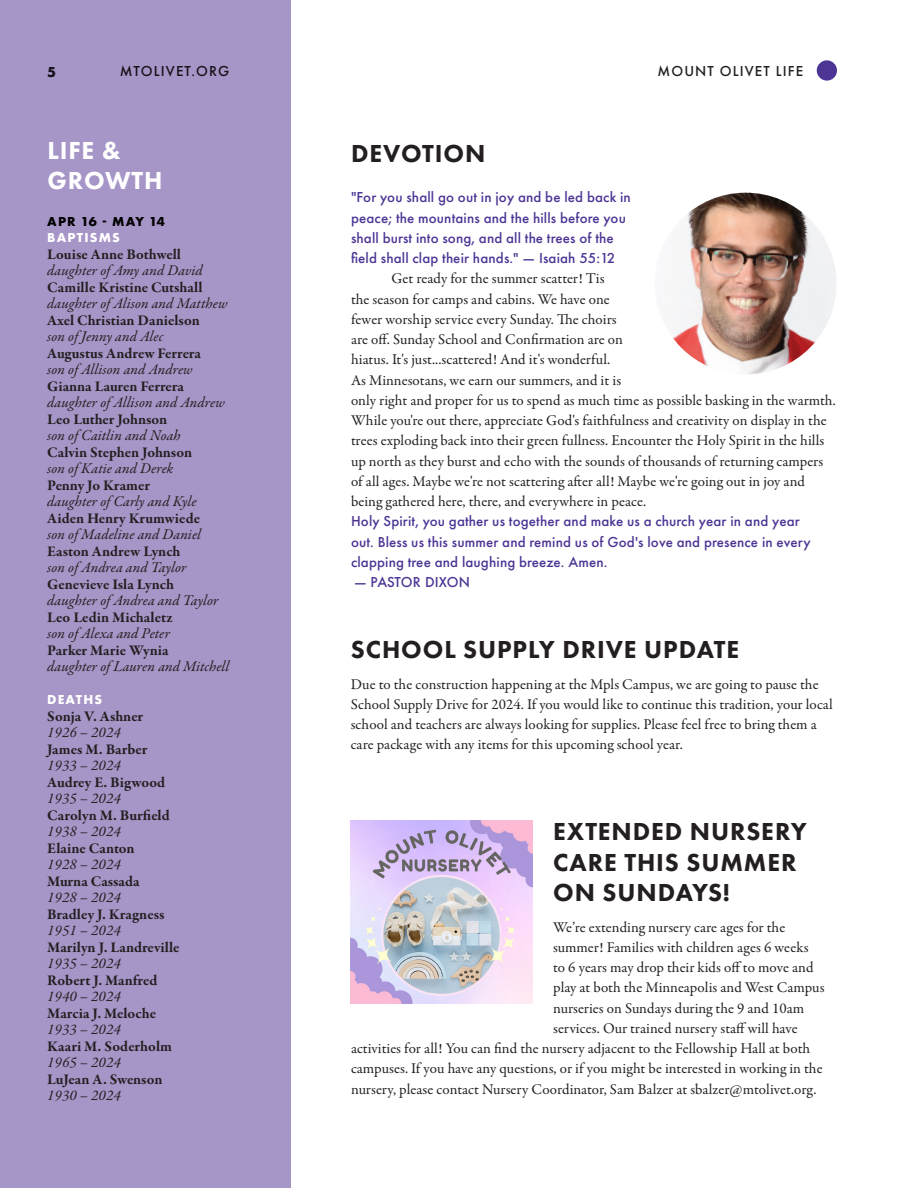
<style>
.page{position:relative;width:918px;height:1188px;background:#fff}
.page>*{position:absolute;margin:0;border:0;box-sizing:border-box;transform-origin:0 0}
.t1{font:800 25.5px/30.3px "Futura PT";letter-spacing:.035em;color:#231f20}
.t2{font:800 25.5px/30.3px "Futura PT";letter-spacing:.035em;color:#fff}
.t3{font:15px/20.2px "Garamond Premr Pro";letter-spacing:.005em;color:#231f20}
.t4{font:700 15px "Garamond Premr Pro";letter-spacing:.005em;color:#231f20}
.t5{font:italic 15px "Garamond Premr Pro";letter-spacing:.005em;color:#231f20}
.t6{font:500 15px/20.2px "Futura PT";letter-spacing:.01em;color:#4d3595}
.t7{font:500 15px "Futura PT";letter-spacing:.075em;color:#231f20}
.t8{font:500 15px "Futura PT";letter-spacing:-.01em;color:#4d3595}
.t9{font:700 15px "Futura PT";color:#231f20}
.t10{font:700 13.5px "Futura PT";letter-spacing:.085em;color:#fff}
.t11{font:700 13.5px "Futura PT";letter-spacing:.045em;color:#000}
</style>
<div class="page">
<div style="left:0;top:0;width:290px;height:1188px;background:#a695c7"></div>
<div style="left:817px;top:60px;width:20px;height:21px;background:#4d3595;border-radius:50%"></div>
<img style="left:655px;top:193px;width:182px;height:181px;border-radius:91px">
<img style="left:351px;top:821px;width:182px;height:182px">
<p class="t9" style="left:47px;top:62px;width:10px">5</p>
<p class="t7" style="left:120px;top:62px;width:111px">MTOLIVET.ORG</p>
<p class="t7" style="left:658px;top:62px;width:147px">MOUNT OLIVET LIFE</p>
<p class="t2" style="left:47px;top:135px;width:117px">LIFE &amp;<br>GROWTH</p>
<p class="t11" style="left:47px;top:213px;width:119px">APR 16 - MAY 14</p>
<p class="t10" style="left:47px;top:229px;width:74px">BAPTISMS</p>
<p class="t4" style="left:47px;top:245px;width:135px">Louise Anne Bothwell</p>
<p class="t5" style="left:47px;top:261px;width:157px">daughter of Amy and David</p>
<p class="t4" style="left:47px;top:278px;width:157px">Camille Kristine Cutshall</p>
<p class="t5" style="left:47px;top:294px;width:182px">daughter of Alison and Matthew</p>
<p class="t4" style="left:47px;top:311px;width:154px">Axel Christian Danielson</p>
<p class="t5" style="left:47px;top:327px;width:118px">son of Jenny and Alec</p>
<p class="t4" style="left:47px;top:344px;width:155px">Augustus Andrew Ferrera</p>
<p class="t5" style="left:47px;top:360px;width:147px">son of Allison and Andrew</p>
<p class="t4" style="left:47px;top:377px;width:138px">Gianna Lauren Ferrera</p>
<p class="t5" style="left:47px;top:393px;width:179px">daughter of Allison and Andrew</p>
<p class="t4" style="left:47px;top:410px;width:122px">Leo Luther Johnson</p>
<p class="t5" style="left:47px;top:426px;width:135px">son of Caitlin and Noah</p>
<p class="t4" style="left:47px;top:443px;width:146px">Calvin Stephen Johnson</p>
<p class="t5" style="left:47px;top:459px;width:128px">son of Katie and Derek</p>
<p class="t4" style="left:47px;top:476px;width:104px">Penny Jo Kramer</p>
<p class="t5" style="left:47px;top:492px;width:151px">daughter of Carly and Kyle</p>
<p class="t4" style="left:47px;top:509px;width:154px">Aiden Henry Krumwiede</p>
<p class="t5" style="left:47px;top:525px;width:155px">son of Madeline and Daniel</p>
<p class="t4" style="left:47px;top:542px;width:135px">Easton Andrew Lynch</p>
<p class="t5" style="left:47px;top:558px;width:141px">son of Andrea and Taylor</p>
<p class="t4" style="left:47px;top:575px;width:128px">Genevieve Isla Lynch</p>
<p class="t5" style="left:47px;top:591px;width:173px">daughter of Andrea and Taylor</p>
<p class="t4" style="left:47px;top:608px;width:127px">Leo Ledin Michaletz</p>
<p class="t5" style="left:47px;top:624px;width:124px">son of Alexa and Peter</p>
<p class="t4" style="left:47px;top:641px;width:123px">Parker Marie Wynia</p>
<p class="t5" style="left:47px;top:657px;width:184px">daughter of Lauren and Mitchell</p>
<p class="t10" style="left:47px;top:691px;width:56px">DEATHS</p>
<p class="t4" style="left:47px;top:707px;width:97px">Sonja V. Ashner</p>
<p class="t5" style="left:47px;top:723px;width:75px">1926 – 2024</p>
<p class="t4" style="left:47px;top:740px;width:102px">James M. Barber</p>
<p class="t5" style="left:47px;top:756px;width:75px">1933 – 2024</p>
<p class="t4" style="left:47px;top:773px;width:120px">Audrey E. Bigwood</p>
<p class="t5" style="left:47px;top:789px;width:75px">1935 – 2024</p>
<p class="t4" style="left:47px;top:806px;width:124px">Carolyn M. Burfield</p>
<p class="t5" style="left:47px;top:822px;width:75px">1938 – 2024</p>
<p class="t4" style="left:47px;top:839px;width:89px">Elaine Canton</p>
<p class="t5" style="left:47px;top:855px;width:75px">1928 – 2024</p>
<p class="t4" style="left:47px;top:872px;width:94px">Murna Cassada</p>
<p class="t5" style="left:47px;top:888px;width:75px">1928 – 2024</p>
<p class="t4" style="left:47px;top:905px;width:119px">Bradley J. Kragness</p>
<p class="t5" style="left:47px;top:921px;width:75px">1951 – 2024</p>
<p class="t4" style="left:47px;top:938px;width:134px">Marilyn J. Landreville</p>
<p class="t5" style="left:47px;top:954px;width:75px">1935 – 2024</p>
<p class="t4" style="left:47px;top:971px;width:112px">Robert J. Manfred</p>
<p class="t5" style="left:47px;top:987px;width:75px">1940 – 2024</p>
<p class="t4" style="left:47px;top:1004px;width:110px">Marcia J. Meloche</p>
<p class="t5" style="left:47px;top:1020px;width:75px">1933 – 2024</p>
<p class="t4" style="left:47px;top:1037px;width:126px">Kaari M. Soderholm</p>
<p class="t5" style="left:47px;top:1053px;width:75px">1965 – 2024</p>
<p class="t4" style="left:47px;top:1070px;width:117px">LuJean A. Swenson</p>
<p class="t5" style="left:47px;top:1086px;width:75px">1930 – 2024</p>
<p class="t1" style="left:351px;top:138px;width:136px">DEVOTION</p>
<p class="t6" style="left:351px;top:187px;width:281px">"For you shall go out in joy and be led back in peace; the mountains and the hills before you shall burst into song, and all the trees of the field shall clap their hands." — Isaiah 55:12</p>
<p class="t3" style="left:351px;top:269px;width:486px;text-indent:40px">Get ready for the summer scatter! Tis<br>the season for camps and cabins. We have one<br>fewer worship service every Sunday. The choirs<br>are off. Sunday School and Confirmation are on<br>hiatus. It's just...scattered! And it's wonderful.<br>As Minnesotans, we earn our summers, and it is<br>only right and proper for us to spend as much time as possible basking in the warmth.<br>While you're out there, appreciate God's faithfulness and creativity on display in the trees exploding back into their green fullness. Encounter the Holy Spirit in the hills up north as they burst and echo with the sounds of thousands of returning campers of all ages. Maybe we're not scattering after all! Maybe we're going out in joy and being gathered here, there, and everywhere in peace.</p>
<p class="t6" style="left:351px;top:511px;width:461px">Holy Spirit, you gather us together and make us a church year in and year out. Bless us this summer and remind us of God's love and presence in every clapping tree and laughing breeze. Amen.</p>
<p class="t8" style="left:354px;top:573px;width:118px">— PASTOR DIXON</p>
<p class="t1" style="left:351px;top:634px;width:390px">SCHOOL SUPPLY DRIVE UPDATE</p>
<p class="t3" style="left:351px;top:674px;width:484px">Due to the construction happening at the Mpls Campus, we are going to pause the School Supply Drive for 2024. If you would like to continue this tradition, your local school and teachers are always looking for supplies. Please feel free to bring them a care package with any items for this upcoming school year.</p>
<p class="t1" style="left:553px;top:816px;width:255px">EXTENDED NURSERY<br>CARE THIS SUMMER<br>ON SUNDAYS!</p>
<p class="t3" style="left:553px;top:917px;width:234px">We’re extending nursery care ages for the</p>
<p class="t3" style="left:553px;top:937px;width:257px">summer! Families with children ages 6 weeks</p>
<p class="t3" style="left:553px;top:958px;width:262px">to 6 years may drop their kids off to move and</p>
<p class="t3" style="left:553px;top:978px;width:273px">play at both the Minneapolis and West Campus</p>
<p class="t3" style="left:553px;top:998px;width:253px">nurseries on Sundays during the 9 and 10am</p>
<p class="t3" style="left:553px;top:1018px;width:246px">services. Our trained nursery staff will have</p>
<p class="t3" style="left:351px;top:1039px;width:461px">activities for all! You can find the nursery adjacent to the Fellowship Hall at both</p>
<p class="t3" style="left:351px;top:1059px;width:473px">campuses. If you have any questions, or if you might be interested in working in the</p>
<p class="t3" style="left:351px;top:1079px;width:467px">nursery, please contact Nursery Coordinator, Sam Balzer at sbalzer@mtolivet.org.</p>
</div>
